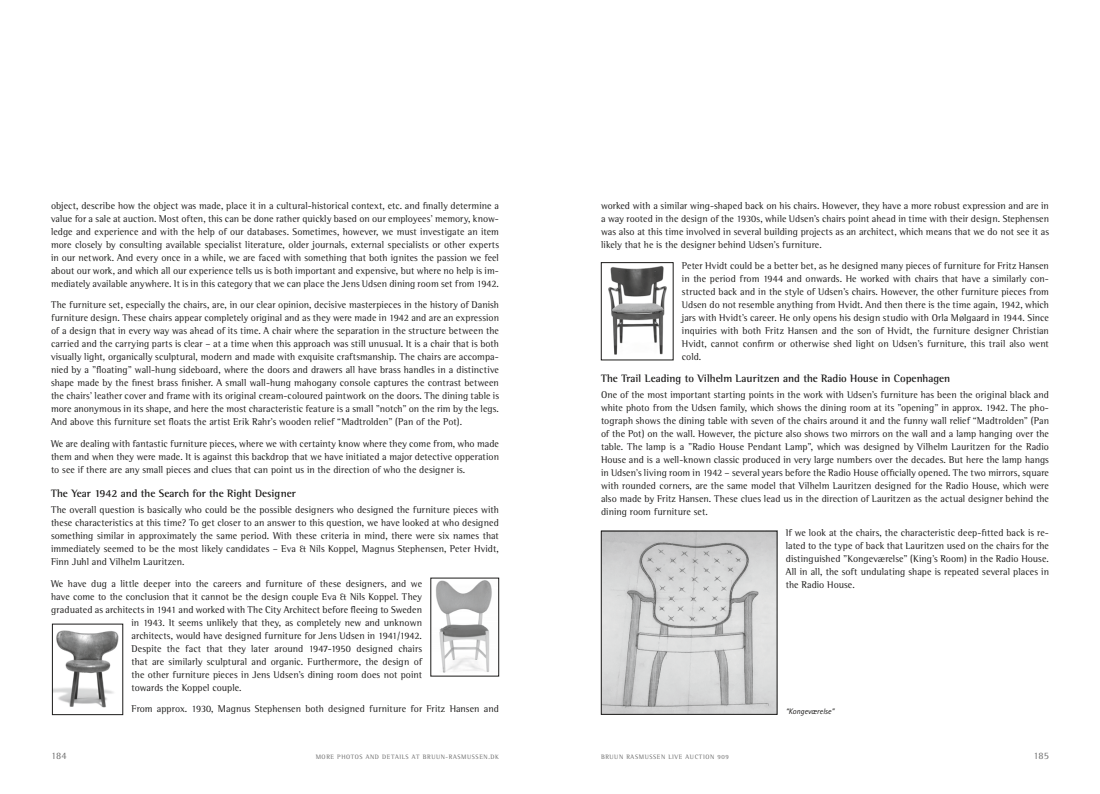
<style>
.page{position:relative;width:1100px;height:794px;background:#fff}
.page>*{position:absolute;margin:0;border:0;box-sizing:border-box;transform-origin:0 0}
.t1{font:700 11px "Rotis Semi Serif";letter-spacing:-.005em;color:#1b1a19}
.t2{font:10px/13px "Rotis Semi Serif";letter-spacing:.005em;color:#1b1a19;text-align:justify}
.t3{font:10px "Rotis Semi Serif";color:#6b6b6b}
.t4{font:italic 8px "Rotis Sans Serif";color:#1b1a19}
.t5{font:6.5px "Rotis Semi Serif";letter-spacing:.095em;color:#6b6b6b}
</style>
<div class="page">
<img style="left:54px;top:630px;width:65px;height:78px">
<div style="left:52px;top:624px;width:71px;height:91px;border:1px solid #1b1a19"></div>
<img style="left:608px;top:266px;width:59px;height:89px">
<div style="left:601px;top:262px;width:72px;height:98px;border:1px solid #1b1a19"></div>
<img style="left:603px;top:533px;width:172px;height:179px">
<img style="left:436px;top:580px;width:56px;height:93px">
<div style="left:430px;top:578px;width:69px;height:98px;border:1px solid #1b1a19"></div>
<p class="t2" style="left:51px;top:199px;width:449px">object, describe how the object was made, place it in a cultural-historical context, etc. and finally determine a value for a sale at auction. Most often, this can be done rather quickly based on our employees’ memory, know&shy;ledge and experience and with the help of our databases. Sometimes, however, we must investigate an item more closely by consulting available specialist literature, older journals, external specialists or other experts in our network. And every once in a while, we are faced with something that both ignites the passion we feel about our work, and which all our experience tells us is both important and expensive, but where no help is im&shy;mediately available anywhere. It is in this category that we can place the Jens Udsen dining room set from 1942.</p>
<p class="t2" style="left:51px;top:298px;width:449px">The furniture set, especially the chairs, are, in our clear opinion, decisive masterpieces in the history of Danish furniture design. These chairs appear completely original and as they were made in 1942 and are an expression of a design that in every way was ahead of its time. A chair where the separation in the structure between the carried and the carrying parts is clear – at a time when this approach was still unusual. It is a chair that is both visually light, organically sculptural, modern and made with exquisite craftsmanship. The chairs are accompa&shy;nied by a ”floating” wall-hung sideboard, where the doors and drawers all have brass handles in a distinctive shape made by the finest brass finisher. A small wall-hung mahogany console captures the contrast between the chairs’ leather cover and frame with its original cream-coloured paintwork on the doors. The dining table is more anonymous in its shape, and here the most characteristic feature is a small ”notch” on the rim by the legs.<br>And above this furniture set floats the artist Erik Rahr’s wooden relief “Madtrolden” (Pan of the Pot).</p>
<p class="t2" style="left:51px;top:437px;width:449px">We are dealing with fantastic furniture pieces, where we with certainty know where they come from, who made them and when they were made. It is against this backdrop that we have initiated a major detective opperation to see if there are any small pieces and clues that can point us in the direction of who the designer is.</p>
<p class="t1" style="left:51px;top:487px;width:246px">The Year 1942 and the Search for the Right Designer</p>
<p class="t2" style="left:51px;top:503px;width:449px">The overall question is basically who could be the possible designers who designed the furniture pieces with these characteristics at this time? To get closer to an answer to this question, we have looked at who designed something similar in approximately the same period. With these criteria in mind, there were six names that immediately seemed to be the most likely candidates – Eva &amp; Nils Koppel, Magnus Stephensen, Peter Hvidt, Finn Juhl and Vilhelm Lauritzen.</p>
<p class="t2" style="left:51px;top:577px;width:373px">We have dug a little deeper into the careers and furniture of these designers, and we</p>
<p class="t2" style="left:51px;top:590px;width:372px">have come to the conclusion that it cannot be the design couple Eva &amp; Nils Koppel. They</p>
<p class="t2" style="left:51px;top:603px;width:372px">graduated as architects in 1941 and worked with The City Architect before fleeing to Sweden</p>
<p class="t2" style="left:132px;top:616px;width:292px">in 1943. It seems unlikely that they, as completely new and unknown</p>
<p class="t2" style="left:132px;top:629px;width:292px">architects, would have designed furniture for Jens Udsen in 1941/1942.</p>
<p class="t2" style="left:132px;top:642px;width:292px">Despite the fact that they later around 1947-1950 designed chairs</p>
<p class="t2" style="left:132px;top:655px;width:292px">that are similarly sculptural and organic. Furthermore, the design of</p>
<p class="t2" style="left:132px;top:668px;width:292px">the other furniture pieces in Jens Udsen’s dining room does not point</p>
<p class="t2" style="left:132px;top:681px;width:112px">towards the Koppel couple.</p>
<p class="t2" style="left:132px;top:702px;width:369px">From approx. 1930, Magnus Stephensen both designed furniture for Fritz Hansen and</p>
<p class="t2" style="left:601px;top:199px;width:449px">worked with a similar wing-shaped back on his chairs. However, they have a more robust expression and are in a way rooted in the design of the 1930s, while Udsen’s chairs point ahead in time with their design. Stephensen was also at this time involved in several building projects as an architect, which means that we do not see it as likely that he is the designer behind Udsen’s furniture.</p>
<p class="t2" style="left:682px;top:259px;width:369px">Peter Hvidt could be a better bet, as he designed many pieces of furniture for Fritz Hansen in the period from 1944 and onwards. He worked with chairs that have a similarly con&shy;structed back and in the style of Udsen’s chairs. However, the other furniture pieces from Udsen do not resemble anything from Hvidt. And then there is the time again, 1942, which jars with Hvidt’s career. He only opens his design studio with Orla Mølgaard in 1944. Since inquiries with both Fritz Hansen and the son of Hvidt, the furniture designer Christian Hvidt, cannot confirm or otherwise shed light on Udsen’s furniture, this trail also went cold.</p>
<p class="t1" style="left:601px;top:372px;width:351px">The Trail Leading to Vilhelm Lauritzen and the Radio House in Copenhagen</p>
<p class="t2" style="left:601px;top:388px;width:449px">One of the most important starting points in the work with Udsen’s furniture has been the original black and white photo from the Udsen family, which shows the dining room at its ”opening” in approx. 1942. The pho&shy;tograph shows the dining table with seven of the chairs around it and the funny wall relief “Madtrolden” (Pan of the Pot) on the wall. However, the picture also shows two mirrors on the wall and a lamp hanging over the table. The lamp is a ”Radio House Pendant Lamp”, which was designed by Vilhelm Lauritzen for the Radio House and is a well-known classic produced in very large numbers over the decades. But here the lamp hangs in Udsen’s living room in 1942 – several years before the Radio House officially opened. The two mirrors, square with rounded corners, are the same model that Vilhelm Lauritzen designed for the Radio House, which were also made by Fritz Hansen. These clues lead us in the direction of Lauritzen as the actual designer behind the dining room furniture set.</p>
<p class="t2" style="left:786px;top:526px;width:265px">If we look at the chairs, the characteristic deep-fitted back is re&shy;lated to the type of back that Lauritzen used on the chairs for the distinguished ”Kongeværelse” (King’s Room) in the Radio House.<br>All in all, the soft undulating shape is repeated several places in the Radio House.</p>
<p class="t4" style="left:786px;top:706px;width:50px">“Kongeværelse”</p>
<p class="t3" style="left:51px;top:750px;width:17px">184</p>
<p class="t5" style="left:316px;top:752px;width:185px">MORE PHOTOS AND DETAILS AT BRUUN-RASMUSSEN.DK</p>
<p class="t5" style="left:601px;top:752px;width:129px">BRUUN RASMUSSEN LIVE AUCTION 909</p>
<p class="t3" style="left:1033px;top:750px;width:17px">185</p>
</div>
